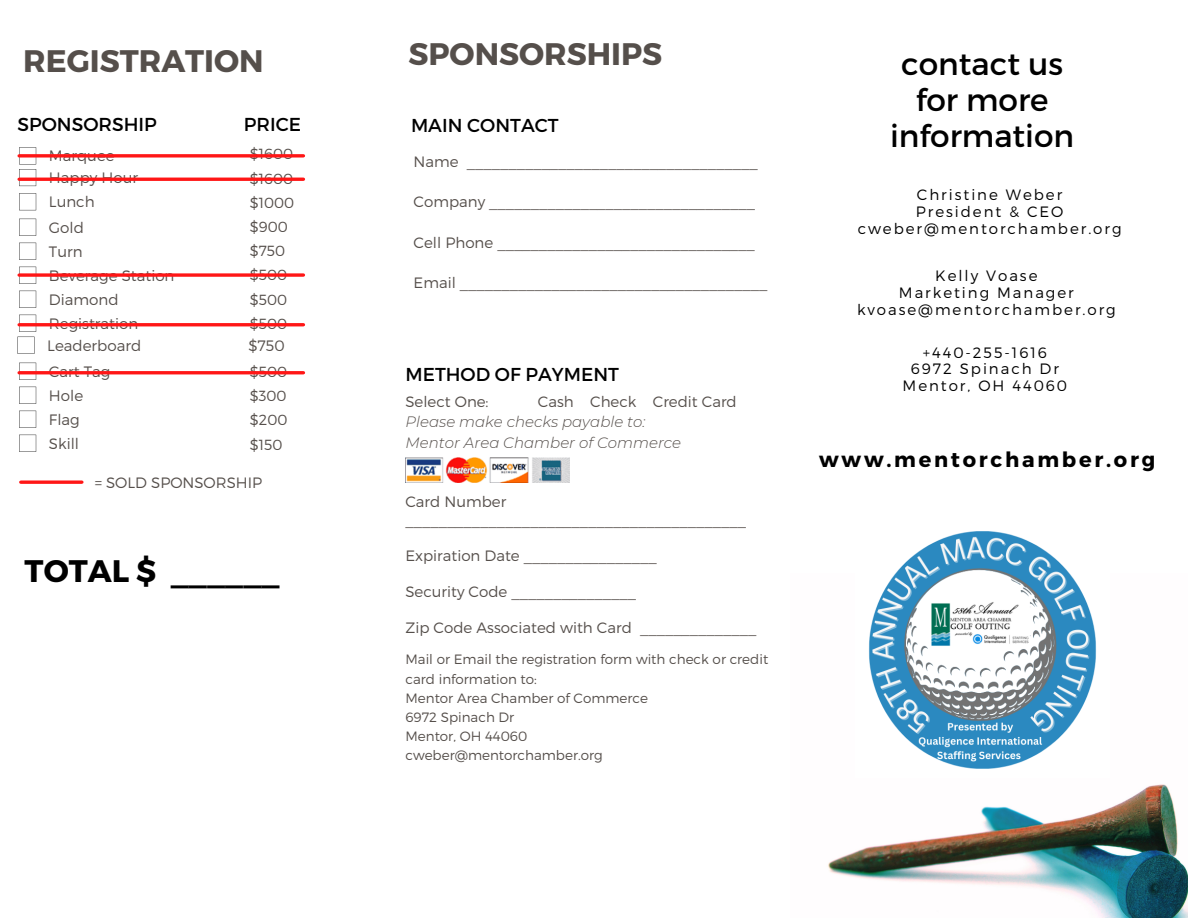
<style>
.page{position:relative;width:1188px;height:918px;background:#fff}
.page>*{position:absolute;margin:0;border:0;box-sizing:border-box;transform-origin:0 0}
.t1{font:31.2px/36px "Montserrat";color:#000;text-align:center}
.t2{font:700 31.2px "Montserrat";color:#554f4b}
.t3{font:700 31.2px "Montserrat";color:#000}
.t4{font:700 21px "Montserrat";letter-spacing:.13em;color:#000}
.t5{font:18.75px "Montserrat";color:#000}
.t6{font:300 15px/18px "Montserrat";color:#554f4b}
.t7{font:300 15px/16.8px "Montserrat";letter-spacing:.13em;color:#000;text-align:center}
.t8{font:italic 300 15px/20.9px "Montserrat";color:#554f4b}
.t9{font:300 14.7px/24.2px "Montserrat";color:#554f4b}
.t10{font:300 13.5px/19.2px "Montserrat";color:#554f4b}
.s1{font-style:normal}
</style>
<div class="page">
<svg style="left:19px;top:147px;width:17px;height:39px"></svg>
<svg style="left:19px;top:193px;width:17px;height:17px"></svg>
<svg style="left:19px;top:219px;width:17px;height:17px"></svg>
<svg style="left:19px;top:243px;width:17px;height:17px"></svg>
<svg style="left:19px;top:267px;width:17px;height:17px"></svg>
<svg style="left:19px;top:291px;width:17px;height:17px"></svg>
<svg style="left:19px;top:363px;width:17px;height:17px"></svg>
<svg style="left:19px;top:387px;width:17px;height:17px"></svg>
<svg style="left:19px;top:411px;width:17px;height:17px"></svg>
<svg style="left:19px;top:435px;width:17px;height:17px"></svg>
<svg style="left:21px;top:480px;width:61px;height:4px"></svg>
<img style="left:405px;top:458px;width:165px;height:24px">
<svg style="left:19px;top:273px;width:284px;height:4px"></svg>
<img style="left:828px;top:784px;width:360px;height:134px">
<svg style="left:19px;top:154px;width:284px;height:4px"></svg>
<img style="left:868px;top:531px;width:228px;height:238px">
<hr style="left:19px;top:371px;width:284px;height:3px;background:#ff1616">
<hr style="left:19px;top:178px;width:284px;height:3px;background:#ff1616">
<svg style="left:17px;top:315px;width:19px;height:39px"></svg>
<hr style="left:19px;top:323px;width:284px;height:3px;background:#ff1616">
<h4 class="t2" style="left:23px;top:40px;width:242px">REGISTRATION</h4>
<h6 class="t5" style="left:17px;top:112px;width:141px">SPONSORSHIP</h6>
<h6 class="t5" style="left:244px;top:112px;width:59px">PRICE</h6>
<h1 class="t9" style="left:250px;top:141px;width:46px">$1600 $1600 $1000 $900 $750 $500 $500 $500</h1>
<h4 class="t9" style="left:250px;top:359px;width:39px;text-align:justify">$500 $300 $200 $150</h4>
<h6 class="t6" style="left:49px;top:146px;width:67px">Marquee</h6>
<h6 class="t6" style="left:49px;top:168px;width:91px">Happy Hour</h6>
<h6 class="t6" style="left:49px;top:192px;width:47px">Lunch</h6>
<h6 class="t6" style="left:49px;top:218px;width:37px">Gold</h6>
<h6 class="t6" style="left:49px;top:242px;width:35px">Turn</h6>
<h6 class="t6" style="left:49px;top:266px;width:127px">Beverage Station</h6>
<h6 class="t6" style="left:49px;top:290px;width:71px">Diamond</h6>
<h6 class="t6" style="left:49px;top:314px;width:91px">Registration</h6>
<h6 class="t6" style="left:49px;top:362px;width:63px">Cart Tag</h6>
<h6 class="t6" style="left:49px;top:410px;width:32px">Flag</h6>
<h6 class="t6" style="left:49px;top:434px;width:32px">Skill</h6>
<p class="t6" style="left:47px;top:336px;width:95px">Leaderboard</p>
<p class="t6" style="left:248px;top:336px;width:38px">$750</p>
<h6 class="t6" style="left:49px;top:386px;width:36px">Hole</h6>
<h6 class="t6" style="left:95px;top:473px;width:169px">= SOLD SPONSORSHIP</h6>
<h6 class="t3" style="left:25px;top:551px;width:257px">TOTAL $ ______</h6>
<p class="t2" style="left:408px;top:33px;width:255px">SPONSORSHIPS</p>
<h6 class="t5" style="left:411px;top:113px;width:149px">MAIN CONTACT</h6>
<h6 class="t6" style="left:414px;top:152px;width:346px">Name ___________________________________</h6>
<h6 class="t6" style="left:414px;top:192px;width:343px">Company ________________________________</h6>
<h6 class="t6" style="left:414px;top:233px;width:343px">Cell Phone _______________________________</h6>
<p class="t6" style="left:414px;top:273px;width:355px">Email _____________________________________</p>
<h6 class="t5" style="left:405px;top:362px;width:215px">METHOD OF PAYMENT</h6>
<h5 class="t6" style="left:405px;top:392px;width:85px">Select One:</h5>
<h5 class="t8" style="left:405px;top:391px;width:333px;text-indent:132px"><span class="s1">Cash Check Credit Card<br></span>Please make checks payable to:<br>Mentor Area Chamber of Commerce</h5>
<h1 class="t6" style="left:405px;top:492px;width:342px">Card Number _________________________________________</h1>
<h1 class="t6" style="left:405px;top:546px;width:253px">Expiration Date ________________</h1>
<h2 class="t6" style="left:405px;top:582px;width:232px">Security Code _______________</h2>
<h4 class="t6" style="left:405px;top:618px;width:352px">Zip Code Associated with Card ______________</h4>
<h6 class="t10" style="left:405px;top:649px;width:364px">Mail or Email the registration form with check or credit card information to:</h6>
<h6 class="t10" style="left:405px;top:688px;width:244px">Mentor Area Chamber of Commerce</h6>
<h6 class="t10" style="left:405px;top:707px;width:110px">6972 Spinach Dr</h6>
<h6 class="t10" style="left:405px;top:726px;width:123px">Mentor, OH 44060</h6>
<h6 class="t10" style="left:405px;top:745px;width:199px">cweber@mentorchamber.org</h6>
<p class="t1" style="left:890px;top:44px;width:186px">contact us for more information</p>
<p class="t7" style="left:858px;top:186px;width:265px">Christine Weber<br>President &amp; CEO cweber@mentorchamber.org</p>
<p class="t7" style="left:857px;top:267px;width:260px">Kelly Voase<br>Marketing Manager kvoase@mentorchamber.org</p>
<p class="t7" style="left:903px;top:343px;width:166px">+440-255-1616<br>6972 Spinach Dr<br>Mentor, OH 44060</p>
<h3 class="t4" style="left:819px;top:446px;width:338px">www.mentorchamber.org</h3>
</div>
